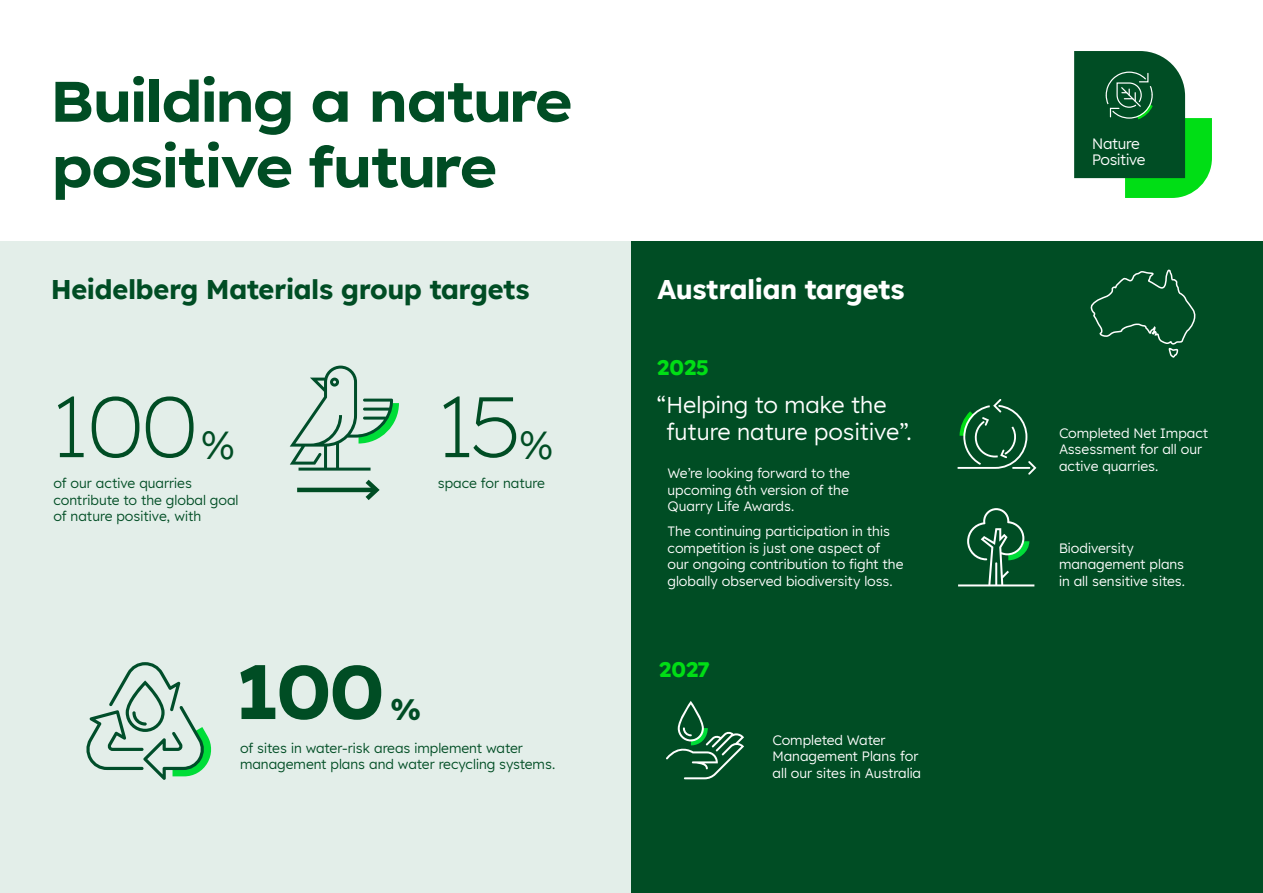
<style>
.page{position:relative;width:1263px;height:893px;background:#fff}
.page>*{position:absolute;margin:0;border:0;box-sizing:border-box;transform-origin:0 0}
.t1{font:200 85.5px "Lexend Exa HM";color:#004d24}
.t2{font:700 75.9px "Lexend Exa HM";color:#004d24}
.Headline_24pt_bold_green{font:700 57px/65.6px "Lexend Exa HM";letter-spacing:-.03em;color:#004d24}
.t3{font:39px "Lexend HM";color:#004d24}
.t4{font:700 29.1px "Lexend Exa HM";color:#004d24}
.Headline_24pt_bold_green-2{font:700 27px "Lexend HM";color:#004d24}
.Headline_24pt_bold_green-3{font:700 27px "Lexend HM";color:#fff}
.t5{font:22.8px/26.4px "Lexend HM";color:#fff}
.t6{font:700 21px "Lexend HM";letter-spacing:-.005em;color:#00de15}
.t7{font:15px/16.2px "Lexend HM";letter-spacing:-.02em;color:#fff}
.points{font:13.5px/16.5px "Lexend HM";color:#fff}
.t8{font:13.5px/16.5px "Lexend HM";color:#004d24}
</style>
<div class="page">
<div style="left:0;top:242px;width:631px;height:651px;background:#e3eee9"></div>
<div style="left:631px;top:242px;width:632px;height:651px;background:#004d24"></div>
<svg style="left:1074px;top:51px;width:138px;height:147px"></svg>
<svg style="left:86px;top:662px;width:126px;height:118px"></svg>
<svg style="left:290px;top:366px;width:109px;height:134px"></svg>
<svg style="left:666px;top:701px;width:78px;height:78px"></svg>
<svg style="left:958px;top:508px;width:76px;height:78px"></svg>
<svg style="left:957px;top:399px;width:79px;height:76px"></svg>
<svg style="left:1090px;top:269px;width:106px;height:89px"></svg>
<p class="Headline_24pt_bold_green" style="left:51px;top:65px;width:522px">Building a nature positive future</p>
<p class="Headline_24pt_bold_green-2" style="left:51px;top:267px;width:480px">Heidelberg Materials group targets</p>
<p class="Headline_24pt_bold_green-3" style="left:657px;top:267px;width:249px">Australian targets</p>
<p class="t1" style="left:52px;top:365px;width:147px">100</p>
<p class="t1" style="left:438px;top:365px;width:84px">15</p>
<p class="t3" style="left:201px;top:416px;width:35px">%</p>
<p class="t3" style="left:519px;top:416px;width:35px">%</p>
<p class="t8" style="left:53px;top:475px;width:140px">of our active quarries</p>
<p class="t8" style="left:53px;top:491px;width:187px">contribute to the global goal</p>
<p class="t8" style="left:53px;top:508px;width:149px">of nature positive, with</p>
<p class="t8" style="left:438px;top:475px;width:109px">space for nature</p>
<p class="t2" style="left:237px;top:632px;width:148px">100</p>
<p class="t4" style="left:391px;top:686px;width:31px">%</p>
<p class="t8" style="left:240px;top:739px;width:317px">of sites in water-risk areas implement water management plans and water recycling systems.</p>
<p class="t6" style="left:657px;top:350px;width:53px">2025</p>
<p class="t5" style="left:667px;top:390px;width:247px;text-indent:-10px">“Helping to make the future nature positive”.</p>
<p class="points" style="left:668px;top:464px;width:184px;text-align:justify">We’re looking forward to the upcoming 6th version of the Quarry Life Awards.</p>
<p class="points" style="left:668px;top:522px;width:237px">The continuing participation in this competition is just one aspect of our ongoing contribution to fight the globally observed biodiversity loss.</p>
<p class="t6" style="left:659px;top:652px;width:52px">2027</p>
<p class="points" style="left:772px;top:731px;width:150px">Completed Water<br>Management Plans for all our sites in Australia</p>
<p class="t7" style="left:1092px;top:134px;width:55px">Nature<br>Positive</p>
<p class="points" style="left:1059px;top:424px;width:151px">Completed Net Impact<br>Assessment for all our active quarries.</p>
<p class="points" style="left:1059px;top:539px;width:128px">Biodiversity management plans in all sensitive sites.</p>
</div>
